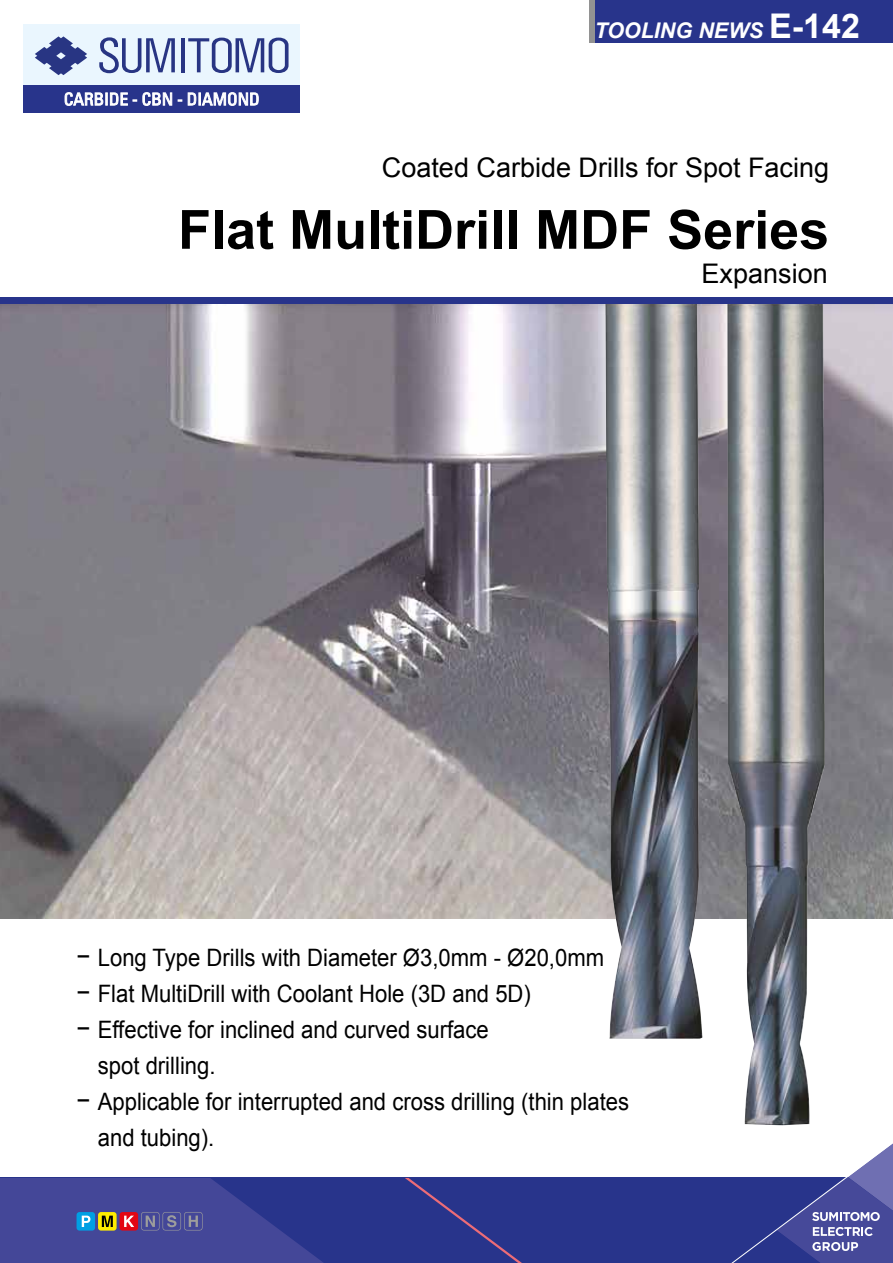
<style>
.page{position:relative;width:893px;height:1263px;background:#fff}
.page>*{position:absolute;margin:0;border:0;box-sizing:border-box;transform-origin:0 0}
.t1{font:700 54px "Arial";color:#000}
.t2{font:27px "Arial";color:#000}
.t3{font:24px "Arial";color:#000}
.t4{font:24px "Arial";color:#000;scale:.92 1}
.t5{font:italic 700 21.6px "Arial";color:#fff}
.s1{font-style:normal;font-size:34.05px}
</style>
<div class="page">
<div style="left:589px;top:0;width:6px;height:43px;background:#929292"></div>
<div style="left:595px;top:0;width:298px;height:43px;background:#28348b"></div>
<div style="left:23px;top:25px;width:277px;height:60px;background:#eaf6fe"></div>
<svg style="left:35px;top:36px;width:52px;height:39px"></svg>
<svg style="left:99px;top:37px;width:76px;height:36px"></svg>
<hr style="left:181px;top:38px;width:4px;height:34px;background:#283583">
<svg style="left:188px;top:38px;width:101px;height:35px"></svg>
<div style="left:23px;top:85px;width:277px;height:27px;background:#28348b"></div>
<svg style="left:65px;top:92px;width:72px;height:14px"></svg>
<svg style="left:143px;top:92px;width:29px;height:14px"></svg>
<svg style="left:188px;top:92px;width:70px;height:14px"></svg>
<div style="left:0;top:1178px;width:893px;height:85px;background:#28348b"></div>
<svg style="left:405px;top:1178px;width:117px;height:85px"></svg>
<svg style="left:731px;top:1143px;width:162px;height:120px"></svg>
<img style="left:0;top:304px;width:893px;height:614px">
<img style="left:605px;top:304px;width:97px;height:735px">
<img style="left:727px;top:304px;width:98px;height:821px">
<div style="left:0;top:298px;width:893px;height:6px;background:#28348b"></div>
<svg style="left:0;top:1178px;width:323px;height:85px"></svg>
<p class="t5" style="left:594px;top:16px;width:267px">TOOLING NEWS <span class="s1">E-142</span></p>
<p class="t2" style="left:382px;top:150px;width:449px">Coated Carbide Drills for Spot Facing</p>
<h1 class="t1" style="left:178px;top:194px;width:653px">Flat MultiDrill MDF Series</h1>
<p class="t2" style="left:702px;top:256px;width:128px">Expansion</p>
<p class="t3" style="left:77px;top:942px;width:529px">− Long Type Drills with Diameter Ø3,0mm - Ø20,0mm</p>
<p class="t3" style="left:77px;top:978px;width:456px">− Flat MultiDrill with Coolant Hole (3D and 5D)</p>
<p class="t3" style="left:77px;top:1014px;width:414px">− Effective for inclined and curved surface</p>
<p class="t4" style="left:98px;top:1050px;width:130px">spot drilling.</p>
<p class="t3" style="left:77px;top:1086px;width:554px">− Applicable for interrupted and cross drilling (thin plates</p>
<p class="t4" style="left:98px;top:1122px;width:128px">and tubing).</p>
</div>
